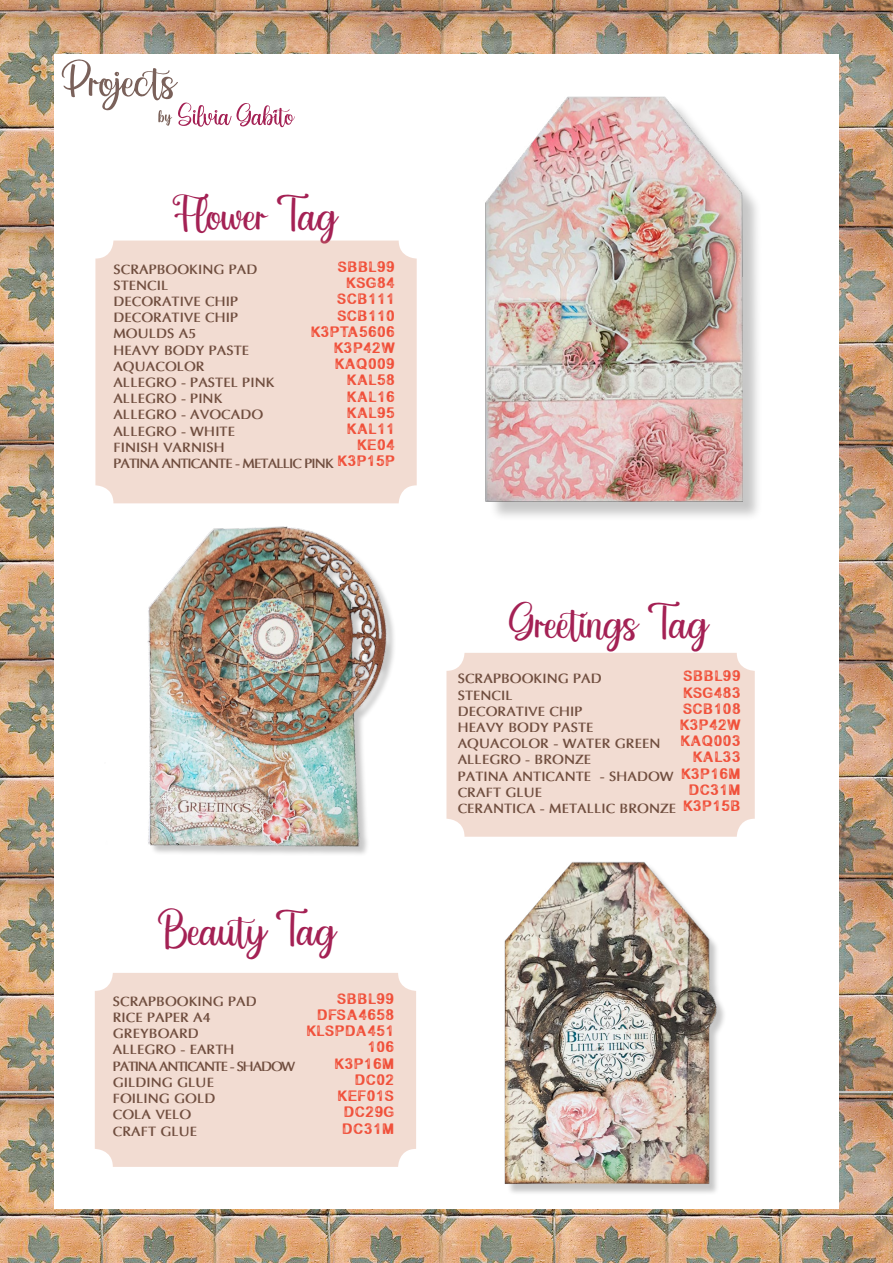
<style>
.page{position:relative;width:893px;height:1263px;background:#fff}
.page>*{position:absolute;margin:0;border:0;box-sizing:border-box;transform-origin:0 0}
.t1{font:37.5px "Kathiya Demo";color:#a42154}
.t2{font:700 13.5px/16.2px "Optima";color:#704e3f}
.t3{font:13.5px/16.2px "CANDYDRO Pdemo";color:#f0513b;text-align:right}
</style>
<div class="page">
<img style="left:0;top:0;width:893px;height:1263px">
<div style="left:54px;top:54px;width:785px;height:1155px;background:#fff"></div>
<svg style="left:62px;top:59px;width:233px;height:69px"></svg>
<div style="left:489px;top:100px;width:274px;height:422px;background:#000;opacity:.22"></div>
<img style="left:485px;top:96px;width:278px;height:417px">
<div style="left:95px;top:241px;width:322px;height:262px;background:#f2dcd2;border-radius:18px"></div>
<div style="left:95px;top:973px;width:321px;height:194px;background:#f2dcd2;border-radius:18px"></div>
<img style="left:147px;top:526px;width:247px;height:328px">
<img style="left:504px;top:862px;width:220px;height:328px">
<div style="left:446px;top:653px;width:309px;height:184px;background:#f2dcd2;border-radius:18px"></div>
<h1 class="t1" style="left:174px;top:185px;width:166px">Flower Tag</h1>
<p class="t2" style="left:113px;top:261px;width:222px">SCRAPBOOKING PAD<br>STENCIL<br>DECORATIVE CHIP<br>DECORATIVE CHIP<br>MOULDS A5<br>HEAVY BODY PASTE<br>AQUACOLOR<br>ALLEGRO - PASTEL PINK<br>ALLEGRO - PINK<br>ALLEGRO - AVOCADO<br>ALLEGRO - WHITE<br>FINISH VARNISH<br>PATINA ANTICANTE - METALLIC PINK</p>
<p class="t3" style="left:310px;top:260px;width:86px">SBBL99<br>KSG84<br>SCB111<br>SCB110<br>K3PTA5606<br>K3P42W<br>KAQ009<br>KAL58<br>KAL16<br>KAL95<br>KAL11<br>KE04<br>K3P15P</p>
<h1 class="t1" style="left:159px;top:900px;width:179px">Beauty Tag</h1>
<p class="t2" style="left:113px;top:993px;width:184px">SCRAPBOOKING PAD<br>RICE PAPER A4<br>GREYBOARD<br>ALLEGRO - EARTH<br>PATINA ANTICANTE - SHADOW<br>GILDING GLUE<br>FOILING GOLD<br>COLA VELO<br>CRAFT GLUE</p>
<p class="t3" style="left:306px;top:992px;width:90px">SBBL99<br>DFSA4658<br>KLSPDA451<br>106<br>K3P16M<br>DC02<br>KEF01S<br>ŰDC29G<br>DC31M</p>
<h1 class="t1" style="left:510px;top:593px;width:201px">Greetings Tag</h1>
<p class="t2" style="left:458px;top:670px;width:220px">SCRAPBOOKING PAD<br>STENCIL<br>DECORATIVE CHIP<br>HEAVY BODY PASTE<br>AQUACOLOR - WATER GREEN<br>ALLEGRO - BRONZE<br>PATINA ANTICANTE - SHADOW<br>CRAFT GLUE<br>CERANTICA - METALLIC BRONZE</p>
<p class="t3" style="left:679px;top:669px;width:63px">SBBL99<br>KSG483<br>SCB108<br>K3P42W<br>KAQ003<br>KAL33<br>K3P16M<br>DC31M<br>K3P15B</p>
</div>
